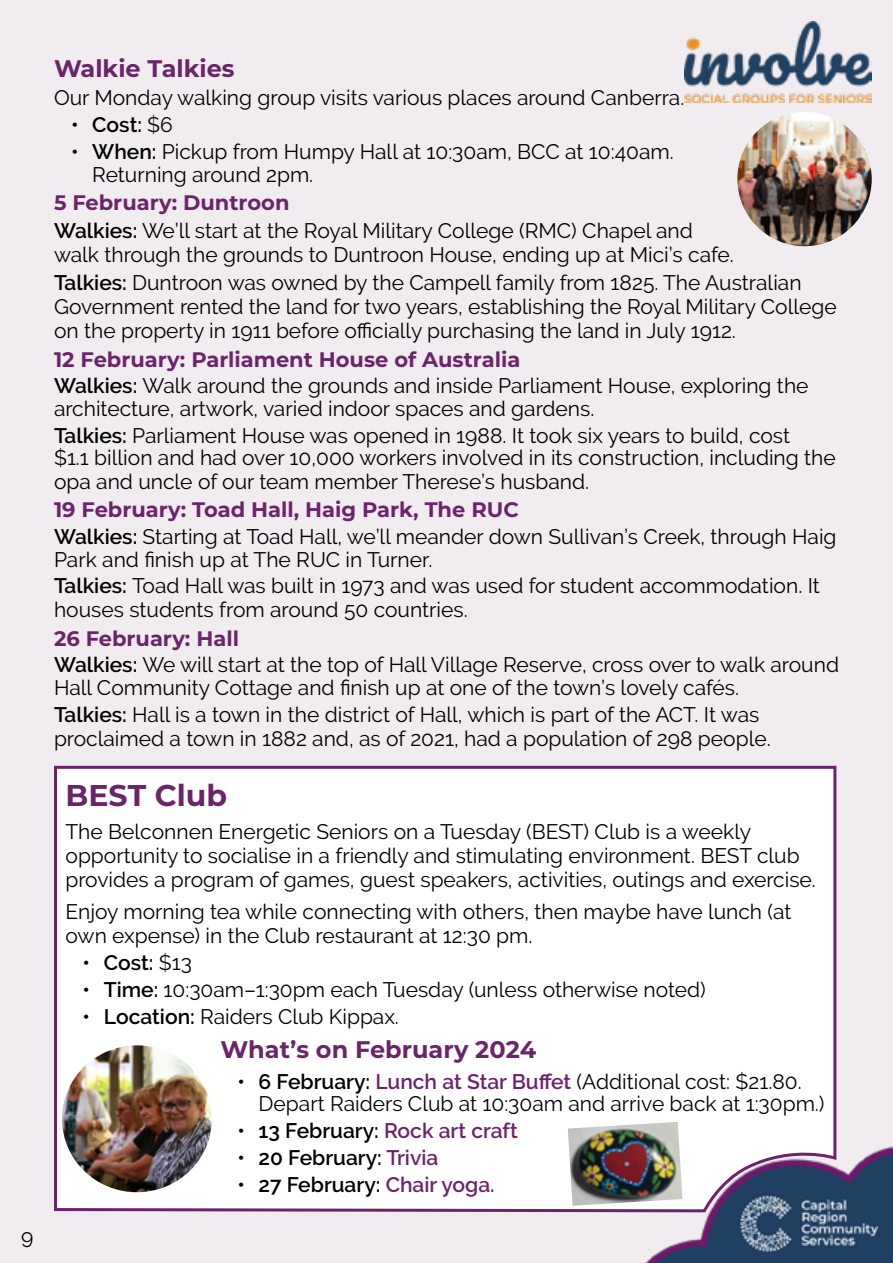
<style>
.page{position:relative;width:893px;height:1263px;background:#f0ecf0}
.page>*{position:absolute;margin:0;border:0;box-sizing:border-box;transform-origin:0 0}
.t1{font:700 30px "Montserrat";color:#6b246a}
.t2{font:700 24px "Montserrat";color:#6b246a}
.t3{font:21px/24px "Raleway";color:#000}
.t4{font:700 21px "Montserrat";color:#6b246a}
.t5{font:600 21px "Raleway";color:#000}
.s1{font-weight:400}
.s2{font-weight:600}
.s3{font-weight:600;color:#6b246a}
.s4{color:#6b246a}
</style>
<div class="page">
<img style="left:644px;top:1146px;width:249px;height:117px">
<img style="left:685px;top:21px;width:187px;height:81px">
<img style="left:737px;top:112px;width:135px;height:134px;border-radius:67px">
<div style="left:54px;top:765px;width:784px;height:449px;background:#fff"></div>
<img style="left:62px;top:1045px;width:150px;height:147px">
<img style="left:568px;top:1122px;width:114px;height:84px">
<p class="t3" style="left:21px;top:1225px;width:14px">9</p>
<p class="t2" style="left:54px;top:51px;width:182px">Walkie Talkies</p>
<p class="t3" style="left:54px;top:86px;width:632px">Our Monday walking group visits various places around Canberra.</p>
<p class="t5" style="left:71px;top:113px;width:103px">• Cost: <span class="s1">$6</span></p>
<p class="t3" style="left:92px;top:140px;width:583px;line-height:22.5px;text-indent:-21px"><span class="s2">• When:</span> Pickup from Humpy Hall at 10:30am, BCC at 10:40am.<br>Returning around 2pm.</p>
<p class="t4" style="left:54px;top:187px;width:237px">5 February: Duntroon</p>
<p class="t3" style="left:54px;top:219px;width:681px"><span class="s2">Walkies:</span> We’ll start at the Royal Military College (RMC) Chapel and walk through the grounds to Duntroon House, ending up at Mici’s cafe.</p>
<p class="t3" style="left:54px;top:271px;width:784px"><span class="s2">Talkies:</span> Duntroon was owned by the Campell family from 1825. The Australian<br>Government rented the land for two years, establishing the Royal Military College on the property in 1911 before officially purchasing the land in July 1912.</p>
<p class="t4" style="left:54px;top:344px;width:468px">12 February: Parliament House of Australia</p>
<p class="t3" style="left:54px;top:375px;width:756px;line-height:22.5px"><span class="s2">Walkies:</span> Walk around the grounds and inside Parliament House, exploring the architecture, artwork, varied indoor spaces and gardens.</p>
<p class="t3" style="left:54px;top:423px;width:783px;line-height:23.2px"><span class="s2">Talkies:</span> Parliament House was opened in 1988. It took six years to build, cost<br>$1.1 billion and had over 10,000 workers involved in its construction, including the opa and uncle of our team member Therese’s husband.</p>
<p class="t4" style="left:54px;top:495px;width:466px">19 February: Toad Hall, Haig Park, The RUC</p>
<p class="t3" style="left:54px;top:525px;width:784px;line-height:22.5px"><span class="s2">Walkies:</span> Starting at Toad Hall, we’ll meander down Sullivan’s Creek, through Haig<br>Park and finish up at The RUC in Turner.</p>
<p class="t3" style="left:54px;top:574px;width:767px"><span class="s2">Talkies:</span> Toad Hall was built in 1973 and was used for student accommodation. It houses students from around 50 countries.</p>
<p class="t4" style="left:54px;top:623px;width:186px">26 February: Hall</p>
<p class="t3" style="left:54px;top:654px;width:786px;line-height:22.5px"><span class="s2">Walkies:</span> We will start at the top of Hall Village Reserve, cross over to walk around<br>Hall Community Cottage and finish up at one of the town’s lovely cafés.</p>
<p class="t3" style="left:54px;top:702px;width:718px"><span class="s2">Talkies:</span> Hall is a town in the district of Hall, which is part of the ACT. It was proclaimed a town in 1882 and, as of 2021, had a population of 298 people.</p>
<h1 class="t1" style="left:66px;top:774px;width:163px">BEST Club</h1>
<p class="t3" style="left:66px;top:819px;width:752px">The Belconnen Energetic Seniors on a Tuesday (BEST) Club is a weekly opportunity to socialise in a friendly and stimulating environment. BEST club provides a program of games, guest speakers, activities, outings and exercise.</p>
<p class="t3" style="left:66px;top:900px;width:728px">Enjoy morning tea while connecting with others, then maybe have lunch (at own expense) in the Club restaurant at 12:30 pm.</p>
<p class="t5" style="left:83px;top:951px;width:111px">• Cost: <span class="s1">$13</span></p>
<p class="t3" style="left:83px;top:977px;width:625px"><span class="s2">• Time:</span> 10:30am–1:30pm each Tuesday (unless otherwise noted)</p>
<p class="t3" style="left:83px;top:1004px;width:318px"><span class="s2">• Location:</span> Raiders Club Kippax.</p>
<p class="t2" style="left:220px;top:1032px;width:318px">What’s on February 2024</p>
<p class="t3" style="left:259px;top:1070px;width:567px;line-height:22.5px;text-indent:-21px"><span class="s2">• 6 February:</span> <span class="s3">Lunch at Star Buffet</span> (Additional cost: $21.80.<br>Depart Raiders Club at 10:30am and arrive back at 1:30pm.)</p>
<p class="t5" style="left:237px;top:1119px;width:282px">• 13 February: <span class="s4">Rock art craft</span></p>
<p class="t5" style="left:237px;top:1145px;width:202px">• 20 February: <span class="s4">Trivia</span></p>
<p class="t5" style="left:237px;top:1172px;width:259px">• 27 February: <span class="s4">Chair yoga.</span></p>
</div>
